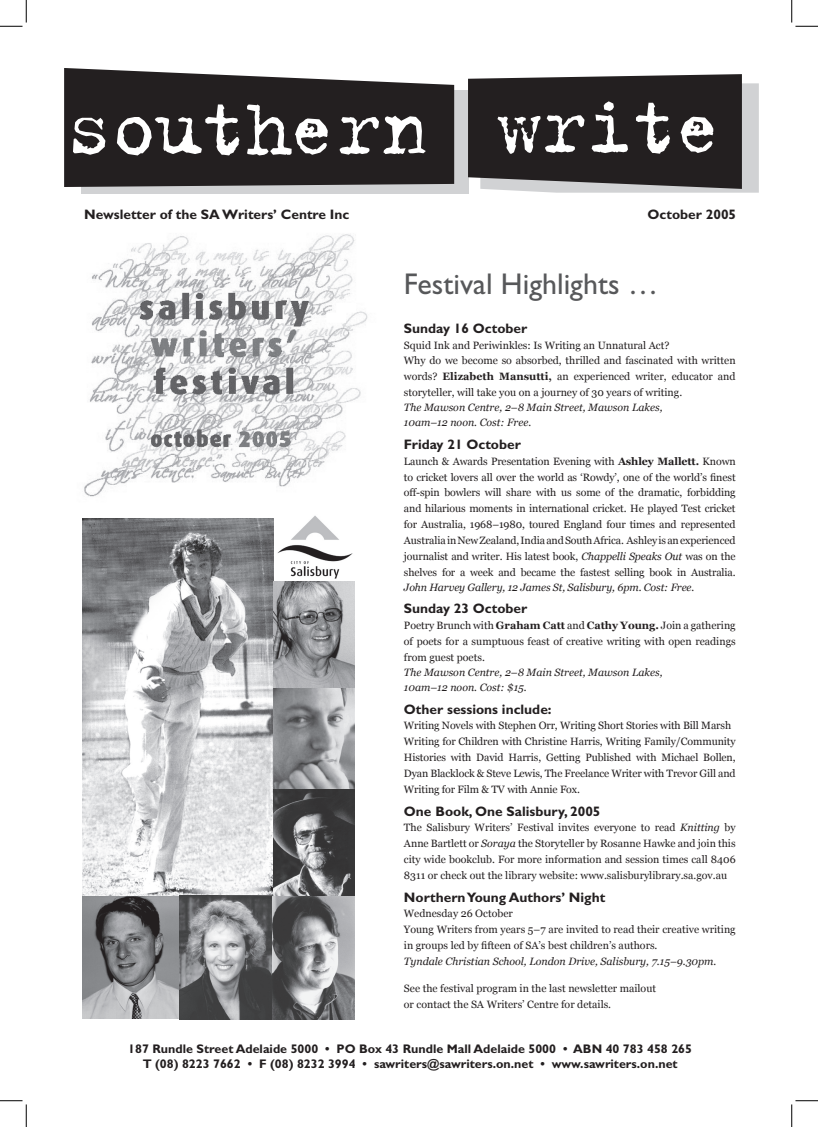
<style>
.page{position:relative;width:818px;height:1127px;background:#fff}
.page>*{position:absolute;margin:0;border:0;box-sizing:border-box;transform-origin:0 0}
.t1{font:30px "Gill Sans";color:#57585a}
.t2{font:700 13.75px "Gill Sans";color:#231f20}
.t3{font:700 12.5px/15px "Gill Sans";color:#231f20;text-align:center}
.t4{font:10.62px/15.9px "Georgia";color:#231f20}
.t5{font:italic 10.62px/15px "Georgia";color:#231f20}
.s1{font-weight:700}
.s2{font-style:italic}
</style>
<div class="page">
<img style="left:82px;top:518px;width:192px;height:378px">
<img style="left:84px;top:234px;width:284px;height:263px">
<div style="left:81px;top:90px;width:388px;height:103px;background:#d1d2d4"></div>
<svg style="left:64px;top:68px;width:390px;height:119px;background:#3d393a"></svg>
<svg style="left:73px;top:118px;width:32px;height:37px"></svg>
<svg style="left:117px;top:104px;width:122px;height:51px;background:#646262"></svg>
<svg style="left:247px;top:104px;width:81px;height:51px;background:#6c696a"></svg>
<svg style="left:340px;top:116px;width:86px;height:39px;background:#737071"></svg>
<svg style="left:468px;top:74px;width:291px;height:119px;background:#524f50"></svg>
<img style="left:277px;top:515px;width:78px;height:80px">
<img style="left:273px;top:581px;width:81px;height:208px">
<img style="left:83px;top:895px;width:271px;height:123px">
<img style="left:273px;top:789px;width:81px;height:113px">
<svg style="left:0;top:0;width:27px;height:27px"></svg>
<svg style="left:0;top:1100px;width:27px;height:26px"></svg>
<svg style="left:791px;top:0;width:27px;height:27px"></svg>
<svg style="left:791px;top:1100px;width:27px;height:26px"></svg>
<p class="t2" style="left:84px;top:206px;width:267px">Newsletter of the SA Writers’ Centre Inc</p>
<p class="t2" style="left:647px;top:206px;width:90px">October 2005</p>
<h1 class="t1" style="left:404px;top:267px;width:256px">Festival Highlights …</h1>
<p class="t2" style="left:404px;top:320px;width:125px">Sunday 16 October</p>
<p class="t4" style="left:404px;top:337px;width:333px">Squid Ink and Periwinkles: Is Writing an Unnatural Act?<br>Why do we become so absorbed, thrilled and fascinated with written words? <span class="s1">Elizabeth Mansutti,</span> an experienced writer, educator and storyteller, will take you on a journey of 30 years of writing.</p>
<p class="t5" style="left:404px;top:400px;width:260px">The Mawson Centre, 2–8 Main Street, Mawson Lakes,<br>10am–12 noon. Cost: Free.</p>
<p class="t2" style="left:404px;top:436px;width:118px">Friday 21 October</p>
<p class="t4" style="left:404px;top:453px;width:333px;text-align:justify">Launch &amp; Awards Presentation Evening with <span class="s1">Ashley Mallett.</span> Known to cricket lovers all over the world as ‘Rowdy’, one of the world’s finest off-spin bowlers will share with us some of the dramatic, forbidding and hilarious moments in international cricket. He played Test cricket for Australia, 1968–1980, toured England four times and represented Australia in New Zealand, India and South Africa. Ashley is an experienced journalist and writer. His latest book, <span class="s2">Chappelli Speaks Out</span> was on the shelves for a week and became the fastest selling book in Australia.</p>
<p class="t5" style="left:404px;top:579px;width:292px">John Harvey Gallery, 12 James St, Salisbury, 6pm. Cost: Free.</p>
<p class="t2" style="left:404px;top:600px;width:125px">Sunday 23 October</p>
<p class="t4" style="left:404px;top:617px;width:333px;text-align:justify">Poetry Brunch with <span class="s1">Graham Catt</span> and <span class="s1">Cathy Young.</span> Join a gathering of poets for a sumptuous feast of creative writing with open readings from guest poets.</p>
<p class="t5" style="left:404px;top:664px;width:260px">The Mawson Centre, 2–8 Main Street, Mawson Lakes,<br>10am–12 noon. Cost: $15.</p>
<p class="t2" style="left:404px;top:700px;width:149px">Other sessions include:</p>
<p class="t4" style="left:404px;top:717px;width:333px">Writing Novels with Stephen Orr, Writing Short Stories with Bill Marsh Writing for Children with Christine Harris, Writing Family/Community Histories with David Harris, Getting Published with Michael Bollen, Dyan Blacklock &amp; Steve Lewis, The Freelance Writer with Trevor Gill and Writing for Film &amp; TV with Annie Fox.</p>
<p class="t2" style="left:404px;top:802px;width:198px">One Book, One Salisbury, 2005</p>
<p class="t4" style="left:404px;top:819px;width:333px;text-align:justify">The Salisbury Writers’ Festival invites everyone to read <span class="s2">Knitting</span> by Anne Bartlett or <span class="s2">Soraya</span> the Storyteller by Rosanne Hawke and join this city wide bookclub. For more information and session times call 8406<br>8311 or check out the library website: www.salisburylibrary.sa.gov.au</p>
<p class="t2" style="left:404px;top:888px;width:203px">Northern Young Authors’ Night</p>
<p class="t4" style="left:404px;top:905px;width:333px">Wednesday 26 October<br>Young Writers from years 5–7 are invited to read their creative writing in groups led by fifteen of SA’s best children’s authors.</p>
<p class="t5" style="left:404px;top:953px;width:314px">Tyndale Christian School, London Drive, Salisbury, 7.15–9.30pm.</p>
<p class="t4" style="left:404px;top:979px;width:254px">See the festival program in the last newsletter mailout or contact the SA Writers’ Centre for details.</p>
<p class="t3" style="left:128px;top:1040px;width:565px">187 Rundle Street Adelaide 5000 • PO Box 43 Rundle Mall Adelaide 5000 • ABN 40 783 458 265<br>T (08) 8223 7662 • F (08) 8232 3994 • sawriters@sawriters.on.net • www.sawriters.on.net</p>
</div>
